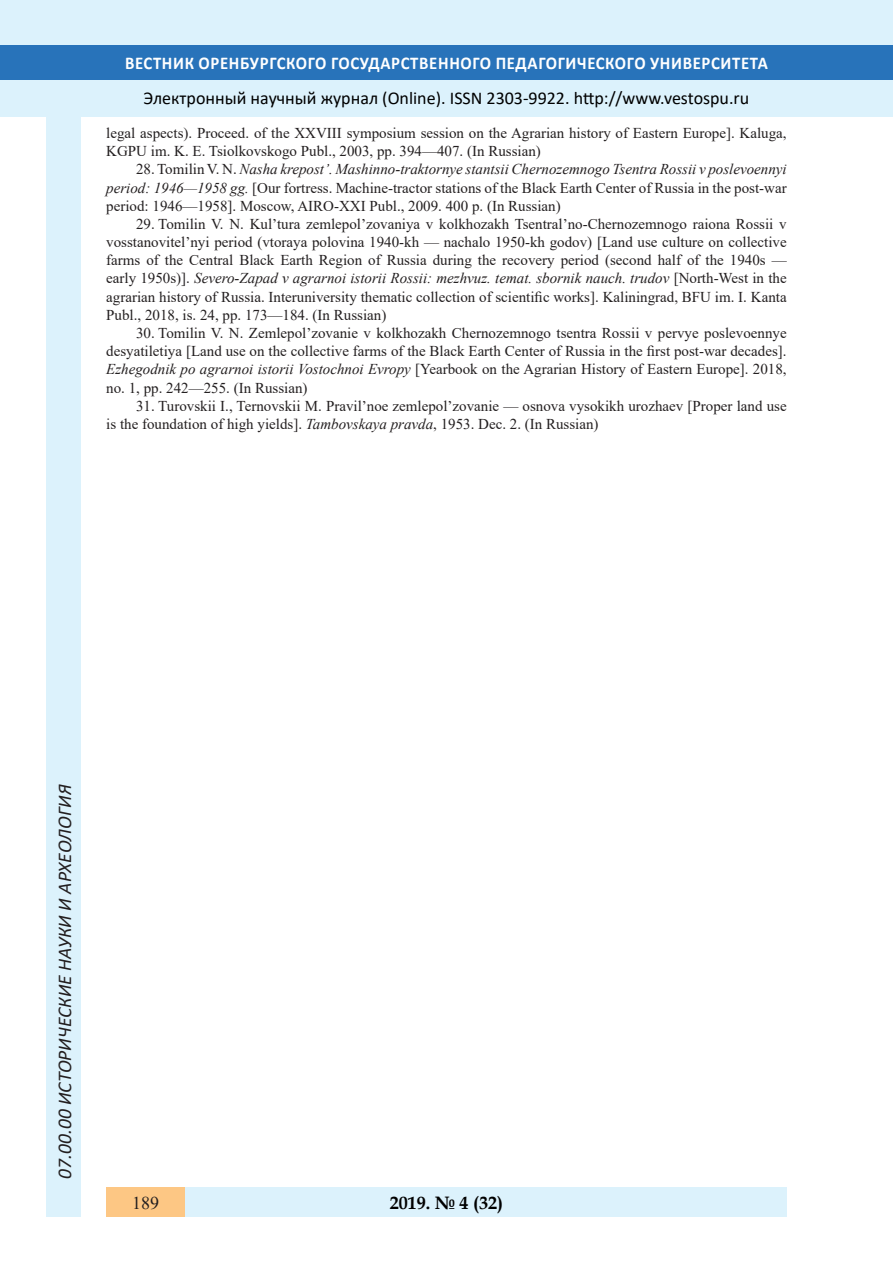
<style>
.page{position:relative;width:893px;height:1263px;background:#fff}
.page>*{position:absolute;margin:0;border:0;box-sizing:border-box;transform-origin:0 0}
.t1{font:italic 19.5px "Calibri";color:#231f20}
.t2{font:18px "Calibri";color:#000}
.t3{font:700 18px "Calibri";letter-spacing:.04em;color:#fff;scale:.93 1}
.t4{font:700 18px "Book Antiqua";color:#000}
.t5{font:18px "Times New Roman";color:#231f20}
.литература{font:15px/18.1px "Times New Roman";color:#231f20;text-align:justify}
.s1{font-style:italic}
</style>
<div class="page">
<div style="left:0;top:0;width:893px;height:116px;background:#dcf2fc"></div>
<div style="left:0;top:45px;width:893px;height:34px;background:#2873ba"></div>
<div style="left:47px;top:116px;width:34px;height:1101px;background:#dcf2fc"></div>
<div style="left:106px;top:1188px;width:681px;height:29px;background:#dcf2fc"></div>
<div style="left:106px;top:1188px;width:79px;height:29px;background:#fdc784"></div>
<p class="t3" style="left:125px;top:50px;width:693px">ВЕСТНИК ОРЕНБУРГСКОГО ГОСУДАРСТВЕННОГО ПЕДАГОГИЧЕСКОГО УНИВЕРСИТЕТА</p>
<p class="t2" style="left:144px;top:85px;width:607px">Электронный научный журнал (Online). ISSN 2303-9922. http://www.vestospu.ru</p>
<p class="t2" style="left:583px;top:85px;width:13px">t</p>
<p class="t2" style="left:583px;top:85px;width:13px">t</p>
<p class="литература" style="left:106px;top:123px;width:682px">legal aspects). Proceed. of the XXVIII symposium session on the Agrarian history of Eastern Europe]. Kaluga,<br>KGPU im. K. E. Tsiolkovskogo Publ., 2003, pp. 394—407. (In Russian)</p>
<p class="литература" style="left:106px;top:160px;width:682px;text-indent:30px">28. Tomilin V. N. <span class="s1">Nasha krepost’. Mashinno-traktornye stantsii Chernozemnogo Tsentra Rossii v poslevoennyi period: 1946—1958 gg.</span> [Our fortress. Machine-tractor stations of the Black Earth Center of Russia in the post-war period: 1946—1958]. Moscow, AIRO-XXI Publ., 2009. 400 p. (In Russian)</p>
<p class="литература" style="left:106px;top:214px;width:682px;text-indent:30px">29. Tomilin V. N. Kul’tura zemlepol’zovaniya v kolkhozakh Tsentral’no-Chernozemnogo raiona Rossii v vosstanovitel’nyi period (vtoraya polovina 1940-kh — nachalo 1950-kh godov) [Land use culture on collective farms of the Central Black Earth Region of Russia during the recovery period (second half of the 1940s — early 1950s)]. <span class="s1">Severo-Zapad v agrarnoi istorii Rossii: mezhvuz. temat. sbornik nauch. trudov</span> [North-West in the agrarian history of Russia. Interuniversity thematic collection of scientific works]. Kaliningrad, BFU im. I. Kanta Publ., 2018, is. 24, pp. 173—184. (In Russian)</p>
<p class="литература" style="left:106px;top:323px;width:682px;text-indent:30px">30. Tomilin V. N. Zemlepol’zovanie v kolkhozakh Chernozemnogo tsentra Rossii v pervye poslevoennye desyatiletiya [Land use on the collective farms of the Black Earth Center of Russia in the first post-war decades].<br><span class="s1">Ezhegodnik po agrarnoi istorii Vostochnoi Evropy</span> [Yearbook on the Agrarian History of Eastern Europe]. 2018, no. 1, pp. 242—255. (In Russian)</p>
<p class="литература" style="left:106px;top:396px;width:682px;text-indent:30px">31. Turovskii I., Ternovskii M. Pravil’noe zemlepol’zovanie — osnova vysokikh urozhaev [Proper land use is the foundation of high yields]. <span class="s1">Tambovskaya pravda</span>, 1953. Dec. 2. (In Russian)</p>
<h1 class="t1" style="left:51px;top:1179px;width:395px;rotate:-90deg">07.00.00 ИСТОРИЧЕСКИЕ НАУКИ И АРХЕОЛОГИЯ</h1>
<h1 class="t1" style="left:51px;top:1105px;width:206px;rotate:-90deg">БИОЛОГИЧЕСКИЕ НАУКИ</h1>
<h1 class="t1" style="left:51px;top:1169px;width:11px;rotate:-90deg">3</h1>
<p class="t4" style="left:390px;top:1190px;width:115px">2019. № 4 (32)</p>
<p class="t5" style="left:132px;top:1190px;width:28px">189</p>
<p class="t4" style="left:460px;top:1190px;width:39px">2 6</p>
<p class="t4" style="left:417px;top:1190px;width:10px">8</p>
<p class="t4" style="left:460px;top:1190px;width:39px">1 25</p>
</div>
